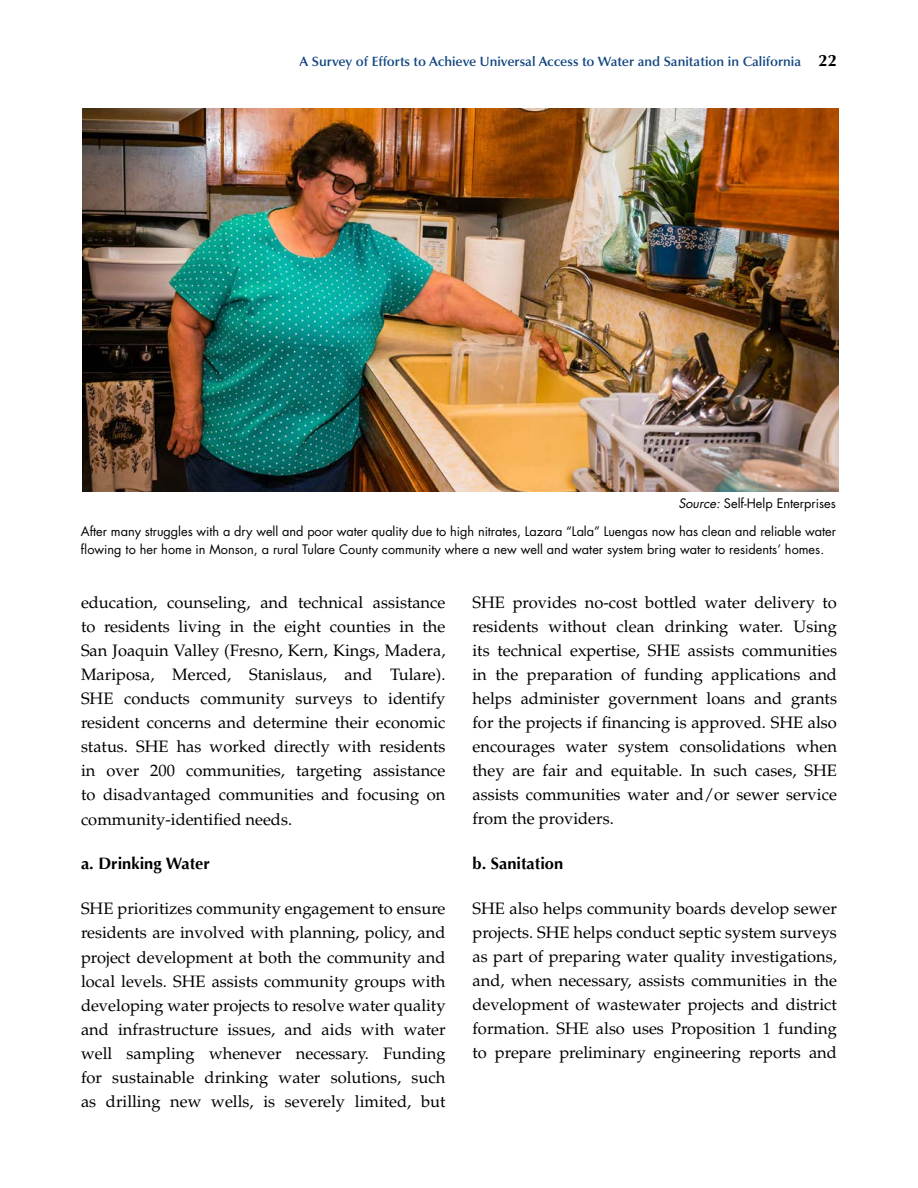
<style>
.page{position:relative;width:918px;height:1188px;background:#fff}
.page>*{position:absolute;margin:0;border:0;box-sizing:border-box;transform-origin:0 0}
.t1{font:16.5px/24px "Palatino LT Std";color:#000;text-align:justify}
.t2{font:700 16.5px "Optima";color:#000}
.t3{font:600 13.5px "Optima LT Std";color:#124680}
.t4{font:12.75px/18px "Futura Std";color:#000}
.s1{font-weight:700;font-size:16.5px;color:#000}
.s2{font-style:italic}
</style>
<div class="page">
<img style="left:82px;top:108px;width:756px;height:383px">
<p class="t3" style="left:300px;top:54px;width:539px">A Survey of Efforts to Achieve Universal Access to Water and Sanitation in California <span class="s1">22</span></p>
<p class="t4" style="left:678px;top:494px;width:159px"><span class="s2">Source:</span> Self-Help Enterprises</p>
<p class="t4" style="left:81px;top:523px;width:756px">After many struggles with a dry well and poor water quality due to high nitrates, Lazara “Lala” Luengas now has clean and reliable water flowing to her home in Monson, a rural Tulare County community where a new well and water system bring water to residents’ homes.</p>
<p class="t1" style="left:81px;top:591px;width:366px">education, counseling, and technical assistance to residents living in the eight counties in the San Joaquin Valley (Fresno, Kern, Kings, Madera, Mariposa, Merced, Stanislaus, and Tulare).<br>SHE conducts community surveys to identify resident concerns and determine their economic status. SHE has worked directly with residents in over 200 communities, targeting assistance to disadvantaged communities and focusing on community-identified needs.</p>
<p class="t2" style="left:81px;top:854px;width:130px">a. Drinking Water</p>
<p class="t1" style="left:81px;top:897px;width:366px">SHE prioritizes community engagement to ensure residents are involved with planning, policy, and project development at both the community and local levels. SHE assists community groups with developing water projects to resolve water quality and infrastructure issues, and aids with water well sampling whenever necessary. Funding for sustainable drinking water solutions, such as drilling new wells, is severely limited, but</p>
<p class="t1" style="left:472px;top:591px;width:366px">SHE provides no-cost bottled water delivery to residents without clean drinking water. Using its technical expertise, SHE assists communities in the preparation of funding applications and helps administer government loans and grants for the projects if financing is approved. SHE also encourages water system consolidations when they are fair and equitable. In such cases, SHE assists communities water and/or sewer service from the providers.</p>
<p class="t2" style="left:472px;top:854px;width:92px">b. Sanitation</p>
<p class="t1" style="left:472px;top:897px;width:366px">SHE also helps community boards develop sewer projects. SHE helps conduct septic system surveys as part of preparing water quality investigations, and, when necessary, assists communities in the development of wastewater projects and district formation. SHE also uses Proposition 1 funding to prepare preliminary engineering reports and</p>
</div>
